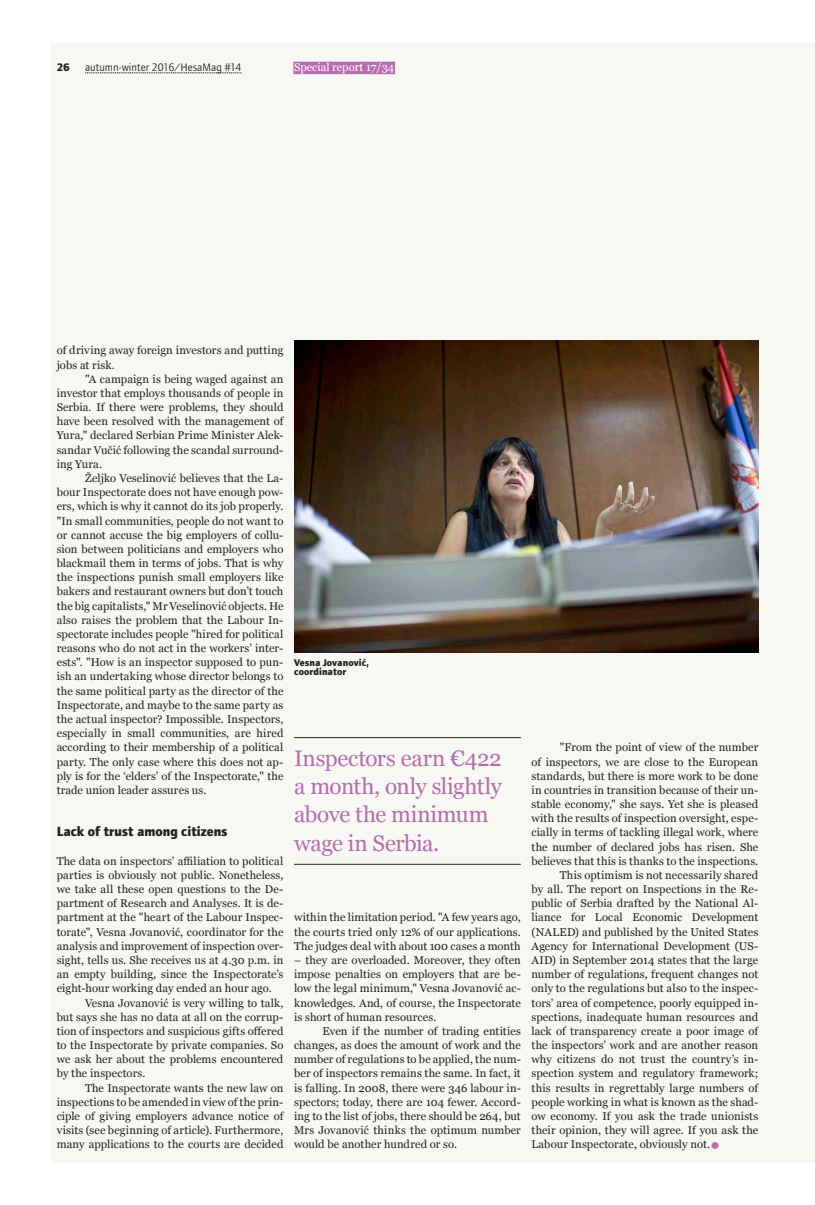
<style>
.page{position:relative;width:815px;height:1205px;background:#fff}
.page>*{position:absolute;margin:0;border:0;box-sizing:border-box;transform-origin:0 0}
.HM___Body_G_9__Just{font:25px "etui Foundry Journal bold";color:#b56dad}
.HM___Exergue{font:22.5px/28.4px "Georgia";letter-spacing:-.015em;color:#b56dad}
.HM___Titre_5_Bold{font:13.75px "etui Foundry Journal bold";color:#231f20}
.HM___Body_G_9__Just-2{font:11.25px/14.1px "Georgia";letter-spacing:.01em;color:#231f20;text-align:justify}
.t1{font:11.25px "etui Foundry Journal book";letter-spacing:.005em;color:#231f20}
.HM___Rubrique{font:11.25px "Georgia";color:#fff}
.t2{font:11.25px "etui Foundry Journal bold";color:#231f20}
.HM___Image{font:10px/8.8px "etui Foundry Journal bold";letter-spacing:.01em;color:#231f20}
</style>
<div class="page">
<div style="left:51px;top:43px;width:764px;height:1119px;background:#f7f7f3"></div>
<svg style="left:85px;top:73px;width:156px;height:1px"></svg>
<img style="left:294px;top:340px;width:464px;height:312px">
<hr style="left:294px;top:864px;width:227px;height:1px;background:#231f20">
<hr style="left:294px;top:737px;width:227px;height:1px;background:#231f20">
<div style="left:293px;top:62px;width:102px;height:12px;background:#b56dad"></div>
<p class="t2" style="left:57px;top:60px;width:15px">26</p>
<p class="t1" style="left:85px;top:61px;width:158px">autumn-winter 2016/HesaMag #14</p>
<p class="HM___Rubrique" style="left:294px;top:59px;width:102px">Special report 17/34</p>
<p class="HM___Body_G_9__Just-2" style="left:57px;top:343px;width:228px">of driving away foreign investors and putting jobs at risk.</p>
<p class="HM___Body_G_9__Just-2" style="left:57px;top:371px;width:228px;text-indent:28px">"A campaign is being waged against an investor that employs thousands of people in Serbia. If there were problems, they should have been resolved with the management of Yura," declared Serbian Prime Minister Alek&shy;sandar Vučić following the scandal surround&shy;ing Yura.</p>
<p class="HM___Body_G_9__Just-2" style="left:57px;top:470px;width:228px;text-indent:28px">Željko Veselinović believes that the La&shy;bour Inspectorate does not have enough pow&shy;ers, which is why it cannot do its job properly. "In small communities, people do not want to or cannot accuse the big employers of collu&shy;sion between politicians and employers who blackmail them in terms of jobs. That is why the inspections punish small employers like bakers and restaurant owners but don’t touch the big capitalists," Mr Veselinović objects. He also raises the problem that the Labour In&shy;spectorate includes people "hired for political reasons who do not act in the workers’ inter&shy;ests". "How is an inspector supposed to pun&shy;ish an undertaking whose director belongs to the same political party as the director of the Inspectorate, and maybe to the same party as the actual inspector? Impossible. Inspectors, especially in small communities, are hired according to their membership of a political party. The only case where this does not ap&shy;ply is for the ‘elders’ of the Inspectorate," the trade union leader assures us.</p>
<p class="HM___Titre_5_Bold" style="left:57px;top:824px;width:172px">Lack of trust among citizens</p>
<p class="HM___Body_G_9__Just-2" style="left:57px;top:853px;width:228px">The data on inspectors’ affiliation to political parties is obviously not public. Nonetheless, we take all these open questions to the De&shy;partment of Research and Analyses. It is de&shy;partment at the "heart of the Labour Inspec&shy;torate", Vesna Jovanović, coordinator for the analysis and improvement of inspection over&shy;sight, tells us. She receives us at 4.30 p.m. in an empty building, since the Inspectorate’s eight-hour working day ended an hour ago.</p>
<p class="HM___Body_G_9__Just-2" style="left:57px;top:995px;width:228px;text-indent:28px">Vesna Jovanović is very willing to talk, but says she has no data at all on the corrup&shy;tion of inspectors and suspicious gifts offered to the Inspectorate by private companies. So we ask her about the problems encountered by the inspectors.</p>
<p class="HM___Body_G_9__Just-2" style="left:57px;top:1080px;width:228px;text-indent:28px">The Inspectorate wants the new law on inspections to be amended in view of the prin&shy;ciple of giving employers advance notice of visits (see beginning of article). Furthermore, many applications to the courts are decided</p>
<p class="HM___Image" style="left:294px;top:658px;width:76px">Vesna Jovanović, coordinator</p>
<p class="HM___Exergue" style="left:294px;top:742px;width:209px">Inspectors earn €422 a month, only slightly above the minimum wage in Serbia.</p>
<p class="HM___Body_G_9__Just-2" style="left:294px;top:910px;width:228px">within the limitation period. "A few years ago, the courts tried only 12% of our applications.<br>The judges deal with about 100 cases a month</p>
<p class="HM___Body_G_9__Just-2" style="left:294px;top:952px;width:228px">– they are overloaded. Moreover, they often impose penalties on employers that are be&shy;low the legal minimum," Vesna Jovanović ac&shy;knowledges. And, of course, the Inspectorate is short of human resources.</p>
<p class="HM___Body_G_9__Just-2" style="left:294px;top:1023px;width:228px;text-indent:28px">Even if the number of trading entities changes, as does the amount of work and the number of regulations to be applied, the num&shy;ber of inspectors remains the same. In fact, it is falling. In 2008, there were 346 labour in&shy;spectors; today, there are 104 fewer. Accord&shy;ing to the list of jobs, there should be 264, but Mrs Jovanović thinks the optimum number would be another hundred or so.</p>
<p class="HM___Body_G_9__Just-2" style="left:531px;top:740px;width:228px;text-indent:28px">"From the point of view of the number of inspectors, we are close to the European standards, but there is more work to be done in countries in transition because of their un&shy;stable economy," she says. Yet she is pleased with the results of inspection oversight, espe&shy;cially in terms of tackling illegal work, where the number of declared jobs has risen. She believes that this is thanks to the inspections.</p>
<p class="HM___Body_G_9__Just-2" style="left:531px;top:867px;width:228px;text-indent:28px">This optimism is not necessarily shared by all. The report on Inspections in the Re&shy;public of Serbia drafted by the National Al&shy;liance for Local Economic Development (NALED) and published by the United States Agency for International Development (US-AID) in September 2014 states that the large number of regulations, frequent changes not only to the regulations but also to the inspec&shy;tors’ area of competence, poorly equipped in&shy;spections, inadequate human resources and lack of transparency create a poor image of the inspectors’ work and are another reason why citizens do not trust the country’s in&shy;spection system and regulatory framework; this results in regrettably large numbers of people working in what is known as the shad&shy;ow economy. If you ask the trade unionists their opinion, they will agree. If you ask the Labour Inspectorate, obviously not.</p>
<p class="HM___Body_G_9__Just" style="left:707px;top:1131px;width:18px">•</p>
</div>
